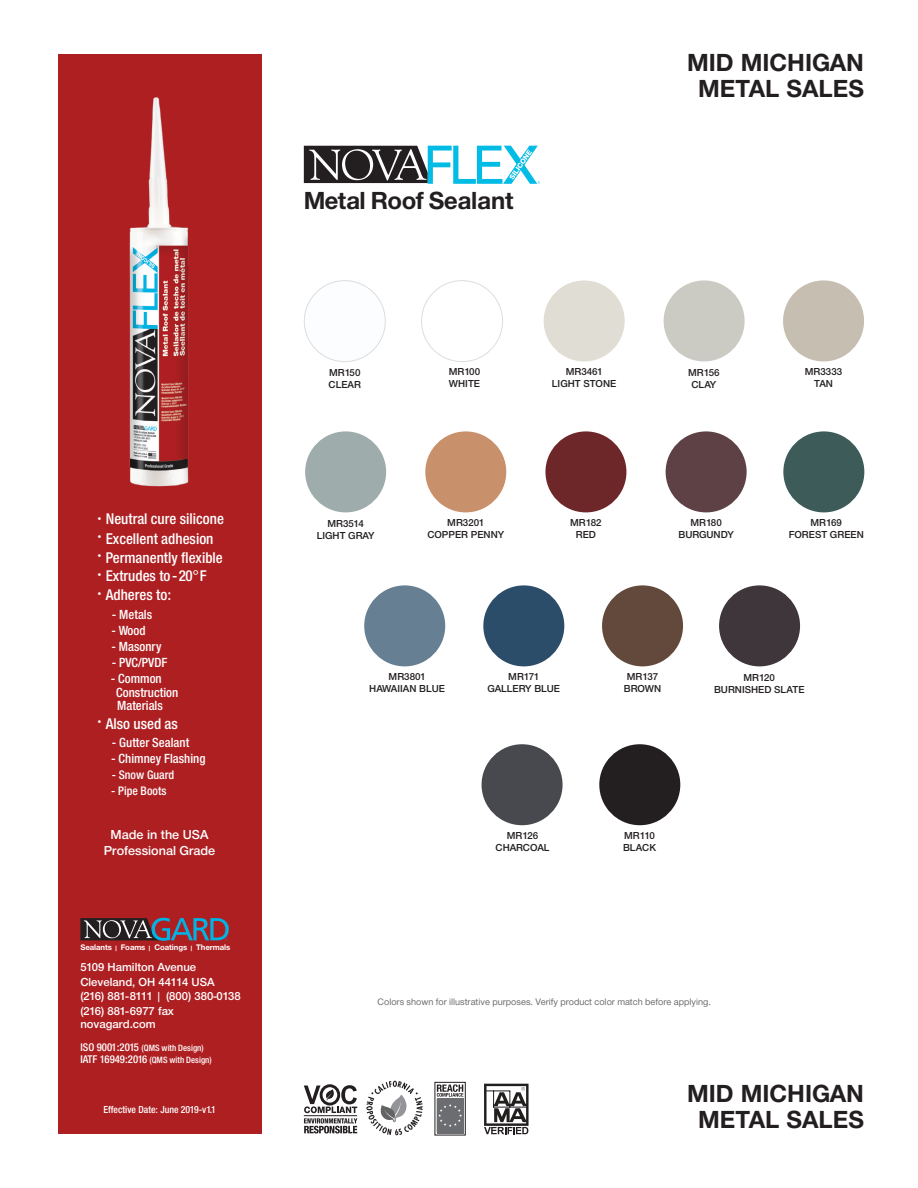
<style>
.page{position:relative;width:918px;height:1188px;background:#fff}
.page>*{position:absolute;margin:0;border:0;box-sizing:border-box;transform-origin:0 0}
.t1{font:25.65px/25.5px "Helvetica Neue H75";color:#231f20;text-align:center}
.t2{font:25.65px "Helvetica Neue H75";letter-spacing:-.02em;color:#231f20}
.t3{font:16.05px "Helvetica Neue H67";color:#fff}
.t4{font:13.65px/13.6px "Helvetica Neue H67";color:#fff}
.t5{font:13.5px "Helvetica Neue H65";color:#fff}
.t6{font:13.5px "Helvetica Neue H67";color:#fff}
.t7{font:12.75px "Helvetica Neue H67";color:#fff}
.t8{font:12.15px "Helvetica Neue H65";color:#fff}
.t9{font:12.15px "Helvetica Neue H65";letter-spacing:-.05em;color:#fff}
.t10{font:10.5px "Helvetica Neue H65";color:#231f20}
.t11{font:10.5px "Helvetica Neue H67";color:#fff}
.t12{font:9.75px "Helvetica Neue H55";color:#6c6d70}
.t13{font:9.45px "Helvetica Neue H67";color:#fff}
.t14{font:8.4px "Helvetica Neue H75";letter-spacing:-.01em;color:#fff}
.s1{font-size:6.45px}
.s2{font-size:11.55px}
</style>
<div class="page">
<div style="left:58px;top:54px;width:204px;height:1079px;background:#ae1f22"></div>
<img style="left:129px;top:97px;width:59px;height:390px">
<svg style="left:304px;top:146px;width:236px;height:37px"></svg>
<div style="left:435px;top:1082px;width:31px;height:53px;border:1px solid #231f20"></div>
<svg style="left:437px;top:1084px;width:26px;height:13px"></svg>
<div style="left:437px;top:1098px;width:27px;height:35px;background:#6c6d70"></div>
<svg style="left:438px;top:1104px;width:24px;height:23px"></svg>
<div style="left:320px;top:1084px;width:20px;height:22px;border:3px solid #231f20;border-radius:50%"></div>
<svg style="left:304px;top:1085px;width:53px;height:48px"></svg>
<svg style="left:366px;top:1081px;width:57px;height:54px"></svg>
<svg style="left:484px;top:1084px;width:45px;height:50px"></svg>
<svg style="left:80px;top:918px;width:149px;height:23px"></svg>
<div style="left:305px;top:431px;width:81px;height:81px;background:#9eacab;border-radius:50%"></div>
<div style="left:783px;top:431px;width:81px;height:81px;background:#3c5b59;border-radius:50%"></div>
<div style="left:666px;top:431px;width:81px;height:81px;background:#5e4144;border-radius:50%"></div>
<div style="left:425px;top:431px;width:81px;height:81px;background:#c9906c;border-radius:50%"></div>
<div style="left:545px;top:431px;width:81px;height:81px;background:#6d2728;border-radius:50%"></div>
<div style="left:482px;top:744px;width:81px;height:81px;background:#47494e;border-radius:50%"></div>
<div style="left:599px;top:744px;width:81px;height:81px;background:#231f20;border-radius:50%"></div>
<div style="left:483px;top:585px;width:81px;height:81px;background:#2c4d6a;border-radius:50%"></div>
<div style="left:364px;top:585px;width:81px;height:81px;background:#667f92;border-radius:50%"></div>
<div style="left:602px;top:585px;width:81px;height:81px;background:#63493c;border-radius:50%"></div>
<div style="left:719px;top:585px;width:81px;height:81px;background:#3f363b;border-radius:50%"></div>
<div style="left:304px;top:281px;width:81px;height:81px;background:#fbfdfe;border-radius:50%"></div>
<div style="left:304px;top:280px;width:81px;height:82px;border:1px solid #dcdddf;border-radius:50%"></div>
<div style="left:421px;top:280px;width:82px;height:82px;border:1px solid #dcdddf;border-radius:50%"></div>
<div style="left:544px;top:280px;width:81px;height:81px;background:#e0ddd4;border-radius:50%"></div>
<div style="left:783px;top:280px;width:81px;height:81px;background:#c6beb0;border-radius:50%"></div>
<div style="left:664px;top:280px;width:81px;height:81px;background:#cccbc3;border-radius:50%"></div>
<p class="t3" style="left:97px;top:508px;width:128px">• Neutral cure silicone</p>
<p class="t3" style="left:97px;top:528px;width:118px">• Excellent adhesion</p>
<p class="t3" style="left:97px;top:547px;width:127px">• Permanently flexible</p>
<p class="t3" style="left:97px;top:565px;width:111px">• Extrudes to -20°F</p>
<p class="t3" style="left:97px;top:584px;width:76px">• Adheres to:</p>
<p class="t4" style="left:112px;top:609px;width:42px">- Metals</p>
<p class="t4" style="left:111px;top:625px;width:36px">- Wood</p>
<p class="t4" style="left:111px;top:641px;width:51px">- Masonry</p>
<p class="t4" style="left:112px;top:657px;width:57px">- PVC/PVDF</p>
<p class="t4" style="left:116px;top:673px;width:64px;text-indent:-5px">- Common<br>Construction<br>Materials</p>
<p class="t3" style="left:97px;top:713px;width:82px">• Also used as</p>
<p class="t4" style="left:112px;top:737px;width:79px">- Gutter Sealant</p>
<p class="t4" style="left:111px;top:753px;width:96px">- Chimney Flashing</p>
<p class="t7" style="left:112px;top:767px;width:64px">- Snow Guard</p>
<p class="t7" style="left:111px;top:783px;width:57px">- Pipe Boots</p>
<p class="t5" style="left:111px;top:825px;width:100px">Made in the USA</p>
<p class="t5" style="left:104px;top:841px;width:113px">Professional Grade</p>
<p class="t6" style="left:111px;top:939px;width:96px">Professional Grade.</p>
<p class="t14" style="left:80px;top:942px;width:151px">Sealants <span class="s1">|</span> Foams <span class="s1">|</span> Coatings <span class="s1">|</span> Thermals</p>
<p class="t8" style="left:80px;top:959px;width:117px">5109 Hamilton Avenue</p>
<p class="t8" style="left:80px;top:974px;width:136px">Cleveland, OH 44114 USA</p>
<p class="t9" style="left:80px;top:988px;width:162px">(216) 881-8111 | (800) 380-0138</p>
<p class="t8" style="left:80px;top:1003px;width:95px">(216) 881-6977 fax</p>
<p class="t8" style="left:80px;top:1016px;width:77px">novagard.com</p>
<p class="t13" style="left:80px;top:1042px;width:125px"><span class="s2">ISO 9001:2015</span> (QMS with Design)</p>
<p class="t13" style="left:80px;top:1054px;width:133px"><span class="s2">IATF 16949:2016</span> (QMS with Design)</p>
<p class="t11" style="left:103px;top:1103px;width:114px">Effective Date: June 2019-v1.1</p>
<p class="t2" style="left:304px;top:183px;width:211px">Metal Roof Sealant</p>
<p class="t1" style="left:687px;top:52px;width:178px">MID MICHIGAN</p>
<p class="t1" style="left:698px;top:77px;width:167px">METAL SALES</p>
<p class="t10" style="left:329px;top:365px;width:33px">MR150</p>
<p class="t10" style="left:329px;top:377px;width:34px">CLEAR</p>
<p class="t10" style="left:327px;top:516px;width:38px">MR3514</p>
<p class="t10" style="left:317px;top:528px;width:59px">LIGHT GRAY</p>
<p class="t10" style="left:449px;top:365px;width:33px">MR100</p>
<p class="t10" style="left:449px;top:377px;width:33px">WHITE</p>
<p class="t10" style="left:566px;top:364px;width:38px">MR3461</p>
<p class="t10" style="left:552px;top:376px;width:66px">LIGHT STONE</p>
<p class="t10" style="left:447px;top:515px;width:38px">MR3201</p>
<p class="t10" style="left:427px;top:527px;width:78px">COPPER PENNY</p>
<p class="t10" style="left:570px;top:516px;width:33px">MR182</p>
<p class="t10" style="left:576px;top:528px;width:22px">RED</p>
<p class="t10" style="left:688px;top:365px;width:33px">MR156</p>
<p class="t10" style="left:691px;top:377px;width:26px">CLAY</p>
<p class="t10" style="left:690px;top:515px;width:33px">MR180</p>
<p class="t10" style="left:678px;top:527px;width:57px">BURGUNDY</p>
<p class="t10" style="left:805px;top:365px;width:39px">MR3333</p>
<p class="t10" style="left:814px;top:377px;width:20px">TAN</p>
<p class="t10" style="left:811px;top:515px;width:33px">MR169</p>
<p class="t10" style="left:789px;top:527px;width:77px">FOREST GREEN</p>
<p class="t10" style="left:389px;top:669px;width:38px">MR3801</p>
<p class="t10" style="left:369px;top:681px;width:77px">HAWAIIAN BLUE</p>
<p class="t10" style="left:508px;top:670px;width:32px">MR171</p>
<p class="t10" style="left:487px;top:682px;width:74px">GALLERY BLUE</p>
<p class="t10" style="left:627px;top:670px;width:33px">MR137</p>
<p class="t10" style="left:624px;top:682px;width:39px">BROWN</p>
<p class="t10" style="left:744px;top:670px;width:33px">MR120</p>
<p class="t10" style="left:714px;top:682px;width:92px">BURNISHED SLATE</p>
<p class="t10" style="left:507px;top:828px;width:33px">MR126</p>
<p class="t10" style="left:496px;top:840px;width:55px">CHARCOAL</p>
<p class="t10" style="left:624px;top:829px;width:32px">MR110</p>
<p class="t10" style="left:623px;top:841px;width:34px">BLACK</p>
<p class="t12" style="left:378px;top:996px;width:335px">Colors shown for illustrative purposes. Verify product color match before applying.</p>
<p class="t1" style="left:687px;top:1083px;width:178px">MID MICHIGAN<br>METAL SALES</p>
</div>
